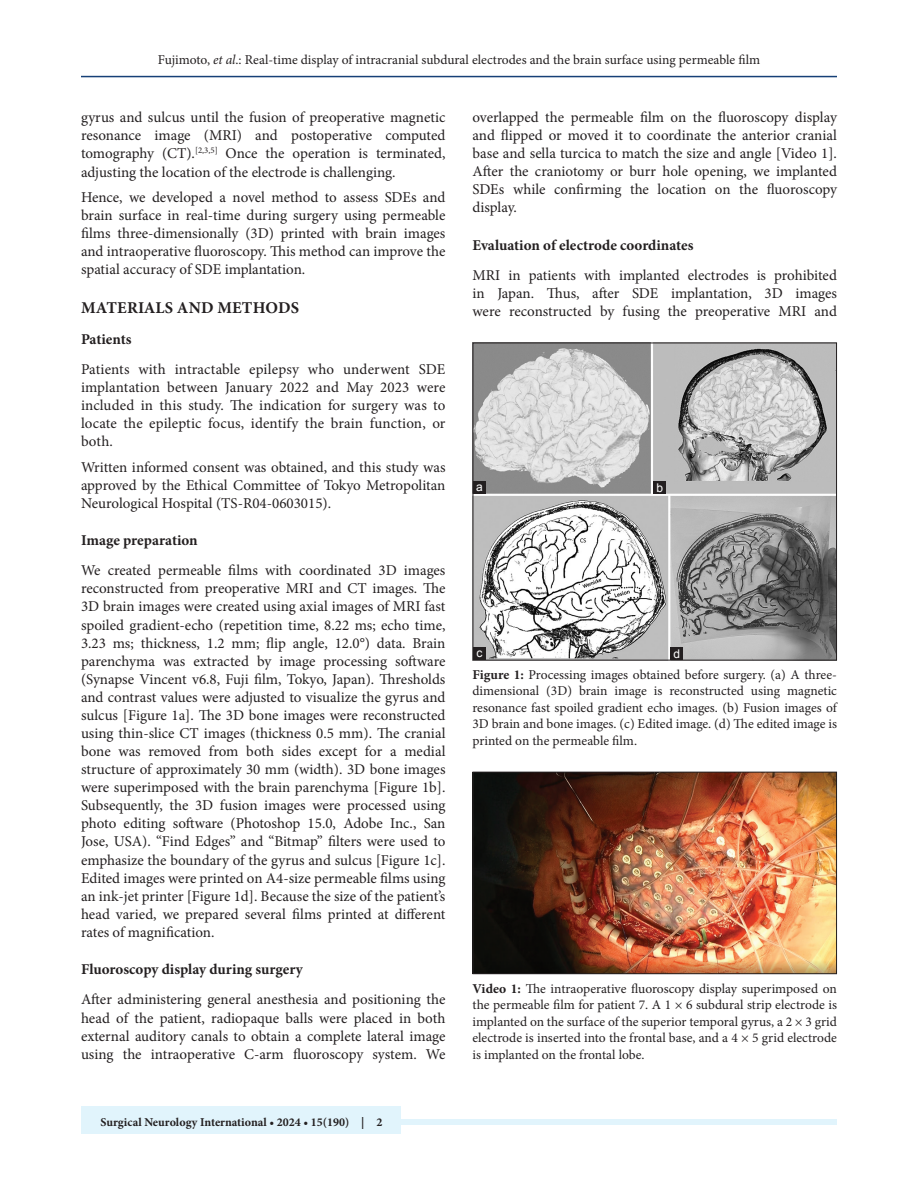
<style>
.page{position:relative;width:918px;height:1188px;background:#fff}
.page>*{position:absolute;margin:0;border:0;box-sizing:border-box;transform-origin:0 0}
.t1{font:700 16.5px "Minion Pro";letter-spacing:.01em;color:#231f20}
.TX{font:15px/18.1px "Minion Pro";color:#231f20;text-align:justify}
.H2_No_Above_Space{font:700 15px "Minion Pro";color:#231f20}
.FGC{font:13.5px/16.5px "Minion Pro";color:#231f20;text-align:justify}
.JF{font:700 12px "Minion Pro";color:#231f20}
.LABEL{font:12px "Arial";color:#fff}
.s1{font-style:italic}
.s2{font-weight:700}
</style>
<div class="page">
<hr style="left:81px;top:76px;width:756px;height:1px;background:#164077">
<div style="left:81px;top:1119px;width:756px;height:6px;background:#e1f4fc"></div>
<div style="left:81px;top:1106px;width:319px;height:28px;background:#e1f4fc"></div>
<img style="left:475px;top:345px;width:360px;height:313px">
<div style="left:473px;top:343px;width:364px;height:317px;border:1px solid #231f20"></div>
<div style="left:671px;top:647px;width:12px;height:13px;background:#231f20"></div>
<div style="left:473px;top:647px;width:13px;height:13px;background:#231f20"></div>
<div style="left:653px;top:481px;width:13px;height:13px;background:#231f20"></div>
<div style="left:473px;top:481px;width:13px;height:13px;background:#231f20"></div>
<img style="left:475px;top:774px;width:360px;height:198px">
<div style="left:473px;top:772px;width:364px;height:202px;border:1px solid #231f20"></div>
<p class="FGC" style="left:158px;top:51px;width:604px">Fujimoto, <span class="s1">et al</span>.: Real-time display of intracranial subdural electrodes and the brain surface using permeable film</p>
<p class="TX" style="left:81px;top:108px;width:366px">gyrus and sulcus until the fusion of preoperative magnetic resonance image (MRI) and postoperative computed tomography (CT).<sup>[2,3,5]</sup> Once the operation is terminated, adjusting the location of the electrode is challenging.</p>
<p class="TX" style="left:81px;top:188px;width:366px">Hence, we developed a novel method to assess SDEs and brain surface in real-time during surgery using permeable films three-dimensionally (3D) printed with brain images and intraoperative fluoroscopy. This method can improve the spatial accuracy of SDE implantation.</p>
<h1 class="t1" style="left:81px;top:297px;width:220px">MATERIALS AND METHODS</h1>
<p class="H2_No_Above_Space" style="left:81px;top:328px;width:52px">Patients</p>
<p class="TX" style="left:81px;top:360px;width:366px">Patients with intractable epilepsy who underwent SDE implantation between January 2022 and May 2023 were included in this study. The indication for surgery was to locate the epileptic focus, identify the brain function, or both.</p>
<p class="TX" style="left:81px;top:458px;width:366px">Written informed consent was obtained, and this study was approved by the Ethical Committee of Tokyo Metropolitan Neurological Hospital (TS-R04-0603015).</p>
<h2 class="H2_No_Above_Space" style="left:81px;top:530px;width:118px">Image preparation</h2>
<p class="TX" style="left:81px;top:562px;width:366px">We created permeable films with coordinated 3D images reconstructed from preoperative MRI and CT images. The 3D brain images were created using axial images of MRI fast spoiled gradient-echo (repetition time, 8.22 ms; echo time, 3.23 ms; thickness, 1.2 mm; flip angle, 12.0°) data. Brain parenchyma was extracted by image processing software (Synapse Vincent v6.8, Fuji film, Tokyo, Japan). Thresholds and contrast values were adjusted to visualize the gyrus and sulcus [Figure 1a]. The 3D bone images were reconstructed using thin-slice CT images (thickness 0.5 mm). The cranial bone was removed from both sides except for a medial structure of approximately 30 mm (width). 3D bone images were superimposed with the brain parenchyma [Figure 1b].<br>Subsequently, the 3D fusion images were processed using photo editing software (Photoshop 15.0, Adobe Inc., San Jose, USA). “Find Edges” and “Bitmap” filters were used to emphasize the boundary of the gyrus and sulcus [Figure 1c].<br>Edited images were printed on A4-size permeable films using an ink-jet printer [Figure 1d]. Because the size of the patient’s head varied, we prepared several films printed at different rates of magnification.</p>
<h2 class="H2_No_Above_Space" style="left:81px;top:959px;width:223px">Fluoroscopy display during surgery</h2>
<p class="TX" style="left:81px;top:991px;width:366px">After administering general anesthesia and positioning the head of the patient, radiopaque balls were placed in both external auditory canals to obtain a complete lateral image using the intraoperative C-arm fluoroscopy system. We</p>
<p class="JF" style="left:100px;top:1113px;width:284px">Surgical Neurology International • 2024 • 15(190) | 2</p>
<p class="TX" style="left:472px;top:109px;width:366px">overlapped the permeable film on the fluoroscopy display and flipped or moved it to coordinate the anterior cranial base and sella turcica to match the size and angle [Video 1].<br>After the craniotomy or burr hole opening, we implanted SDEs while confirming the location on the fluoroscopy display.</p>
<h2 class="H2_No_Above_Space" style="left:472px;top:234px;width:222px">Evaluation of electrode coordinates</h2>
<p class="TX" style="left:472px;top:266px;width:366px">MRI in patients with implanted electrodes is prohibited in Japan. Thus, after SDE implantation, 3D images were reconstructed by fusing the preoperative MRI and</p>
<p class="LABEL" style="left:476px;top:478px;width:8px">a</p>
<p class="LABEL" style="left:656px;top:479px;width:8px">b</p>
<p class="LABEL" style="left:476px;top:644px;width:7px">c</p>
<p class="LABEL" style="left:674px;top:645px;width:8px">d</p>
<p class="FGC" style="left:472px;top:666px;width:366px"><span class="s2">Figure 1:</span> Processing images obtained before surgery. (a) A three&shy;dimensional (3D) brain image is reconstructed using magnetic resonance fast spoiled gradient echo images. (b) Fusion images of 3D brain and bone images. (c) Edited image. (d) The edited image is printed on the permeable film.</p>
<p class="FGC" style="left:472px;top:980px;width:366px"><span class="s2">Video 1:</span> The intraoperative fluoroscopy display superimposed on the permeable film for patient 7. A 1 × 6 subdural strip electrode is implanted on the surface of the superior temporal gyrus, a 2 × 3 grid electrode is inserted into the frontal base, and a 4 × 5 grid electrode is implanted on the frontal lobe.</p>
</div>
